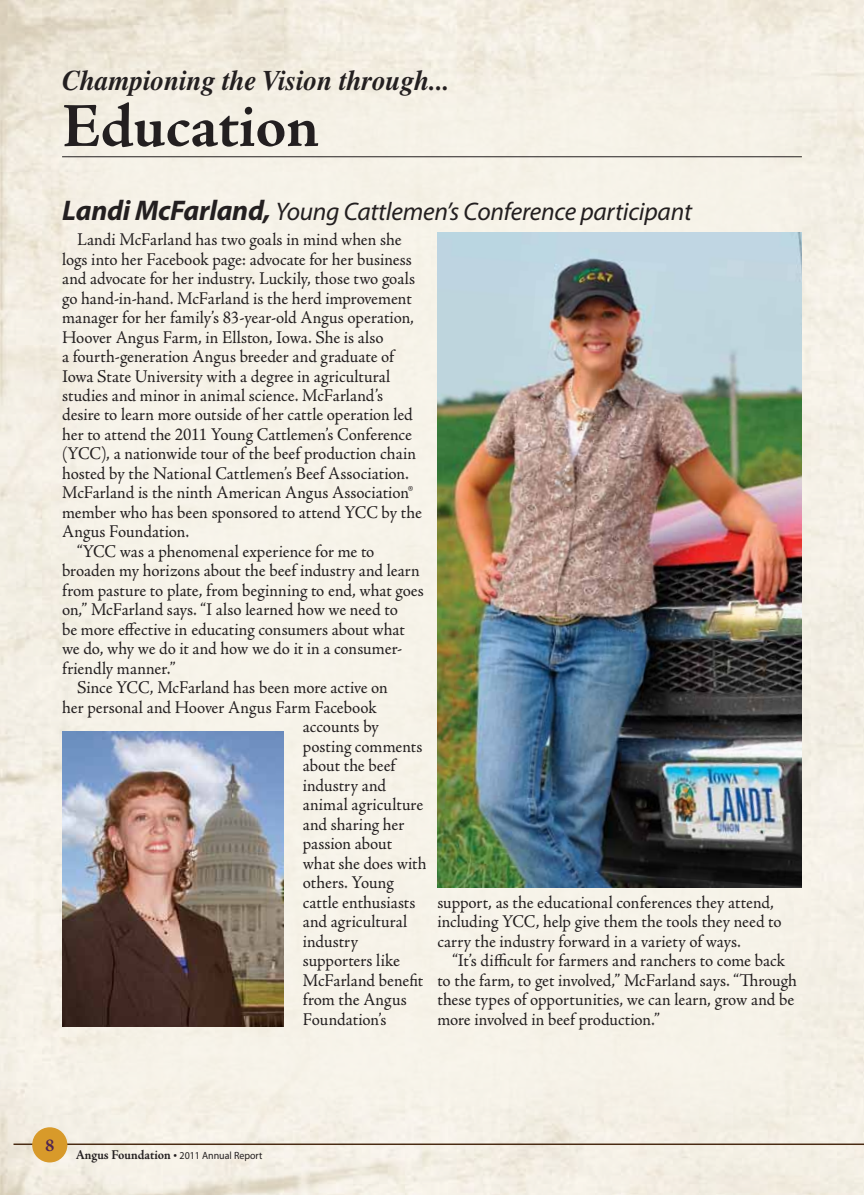
<style>
.page{position:relative;width:864px;height:1195px;background:#fff}
.page>*{position:absolute;margin:0;border:0;box-sizing:border-box;transform-origin:0 0}
.t1{font:700 63px "Adobe Jenson Pro";letter-spacing:-.005em;color:#231f20}
.t2{font:italic 700 28.5px "Times";color:#231f20;scale:.95 1}
.t3{font:italic 25.5px "Myriad Pro";letter-spacing:-.01em;color:#231f20}
.t4{font:18px/19.5px "Adobe Jenson Pro";color:#231f20;scale:.95 1}
.t5{font:700 18px "Adobe Jenson Pro";color:#502551}
.t6{font:10.5px "Myriad Pro";color:#231f20;scale:.95 1}
.s1{font-weight:700;font-size:28.5px}
.s2{font-family:"Adobe Jenson Pro";font-weight:700;font-size:13.5px}
.s3{font-size:13.5px}
</style>
<div class="page">
<img style="left:0;top:0;width:864px;height:1195px">
<div style="left:62px;top:67px;width:740px;height:1060px;background:#f8f5eb"></div>
<hr style="left:14px;top:1143px;width:850px;height:2px;background:#492b13">
<div style="left:33px;top:1128px;width:34px;height:33px;background:#d89a2a;border-radius:50%"></div>
<div style="left:32px;top:1127px;width:35px;height:35px;border:2px solid #d89a2a;border-radius:50%"></div>
<hr style="left:62px;top:156px;width:740px;height:1px;background:#231f20">
<img style="left:438px;top:233px;width:364px;height:654px">
<img style="left:62px;top:731px;width:222px;height:295px">
<h2 class="t2" style="left:62px;top:64px;width:410px">Championing the Vision through...</h2>
<h1 class="t1" style="left:62px;top:90px;width:259px">Education</h1>
<h3 class="t3" style="left:62px;top:196px;width:631px"><span class="s1">Landi McFarland,</span> Young Cattlemen’s Conference participant</h3>
<p class="t4" style="left:77px;top:230px;width:343px">Landi McFarland has two goals in mind when she</p>
<p class="t4" style="left:62px;top:249px;width:370px">logs into her Facebook page: advocate for her business</p>
<p class="t4" style="left:62px;top:269px;width:373px">and advocate for her industry. Luckily, those two goals</p>
<p class="t4" style="left:62px;top:288px;width:370px">go hand-in-hand. McFarland is the herd improvement</p>
<p class="t4" style="left:62px;top:308px;width:372px">manager for her family’s 83-year-old Angus operation,</p>
<p class="t4" style="left:62px;top:327px;width:340px">Hoover Angus Farm, in Ellston, Iowa. She is also</p>
<p class="t4" style="left:62px;top:347px;width:351px">a fourth-generation Angus breeder and graduate of</p>
<p class="t4" style="left:62px;top:366px;width:347px">Iowa State University with a degree in agricultural</p>
<p class="t4" style="left:62px;top:386px;width:339px">studies and minor in animal science. McFarland’s</p>
<p class="t4" style="left:62px;top:405px;width:371px">desire to learn more outside of her cattle operation led</p>
<p class="t4" style="left:62px;top:425px;width:370px">her to attend the 2011 Young Cattlemen’s Conference</p>
<p class="t4" style="left:62px;top:444px;width:374px">(YCC), a nationwide tour of the beef production chain</p>
<p class="t4" style="left:62px;top:464px;width:367px">hosted by the National Cattlemen’s Beef Association.</p>
<p class="t4" style="left:62px;top:483px;width:371px">McFarland is the ninth American Angus Association®</p>
<p class="t4" style="left:62px;top:503px;width:380px">member who has been sponsored to attend YCC by the</p>
<p class="t4" style="left:62px;top:522px;width:135px">Angus Foundation.</p>
<p class="t4" style="left:77px;top:542px;width:314px">“YCC was a phenomenal experience for me to</p>
<p class="t4" style="left:62px;top:561px;width:378px">broaden my horizons about the beef industry and learn</p>
<p class="t4" style="left:62px;top:581px;width:382px">from pasture to plate, from beginning to end, what goes</p>
<p class="t4" style="left:62px;top:600px;width:355px">on,” McFarland says. “I also learned how we need to</p>
<p class="t4" style="left:62px;top:620px;width:362px">be more effective in educating consumers about what</p>
<p class="t4" style="left:62px;top:639px;width:360px">we do, why we do it and how we do it in a consumer-</p>
<p class="t4" style="left:62px;top:659px;width:121px">friendly manner.”</p>
<p class="t4" style="left:77px;top:678px;width:329px">Since YCC, McFarland has been more active on</p>
<p class="t4" style="left:62px;top:698px;width:333px">her personal and Hoover Angus Farm Facebook</p>
<p class="t4" style="left:303px;top:717px;width:82px">accounts by</p>
<p class="t4" style="left:303px;top:737px;width:127px">posting comments</p>
<p class="t4" style="left:303px;top:756px;width:99px">about the beef</p>
<p class="t4" style="left:303px;top:776px;width:89px">industry and</p>
<p class="t4" style="left:303px;top:795px;width:128px">animal agriculture</p>
<p class="t4" style="left:303px;top:815px;width:108px">and sharing her</p>
<p class="t4" style="left:303px;top:834px;width:95px">passion about</p>
<p class="t4" style="left:303px;top:854px;width:132px">what she does with</p>
<p class="t4" style="left:303px;top:873px;width:97px">others. Young</p>
<p class="t4" style="left:303px;top:893px;width:120px">cattle enthusiasts</p>
<p class="t4" style="left:303px;top:912px;width:111px">and agricultural</p>
<p class="t4" style="left:303px;top:932px;width:60px">industry</p>
<p class="t4" style="left:303px;top:951px;width:104px">supporters like</p>
<p class="t4" style="left:303px;top:971px;width:128px">McFarland benefit</p>
<p class="t4" style="left:303px;top:990px;width:111px">from the Angus</p>
<p class="t4" style="left:303px;top:1010px;width:90px">Foundation’s</p>
<p class="t4" style="left:437px;top:893px;width:364px">support, as the educational conferences they attend, including YCC, help give them the tools they need to carry the industry forward in a variety of ways.</p>
<p class="t4" style="left:437px;top:951px;width:380px;text-indent:15px">“It’s difficult for farmers and ranchers to come back to the farm, to get involved,” McFarland says. “Through these types of opportunities, we can learn, grow and be more involved in beef production.”</p>
<p class="t5" style="left:45px;top:1135px;width:11px">8</p>
<p class="t6" style="left:76px;top:1149px;width:198px"><span class="s2">Angus Foundation</span> <span class="s3">•</span> 2011 Annual Report</p>
</div>
